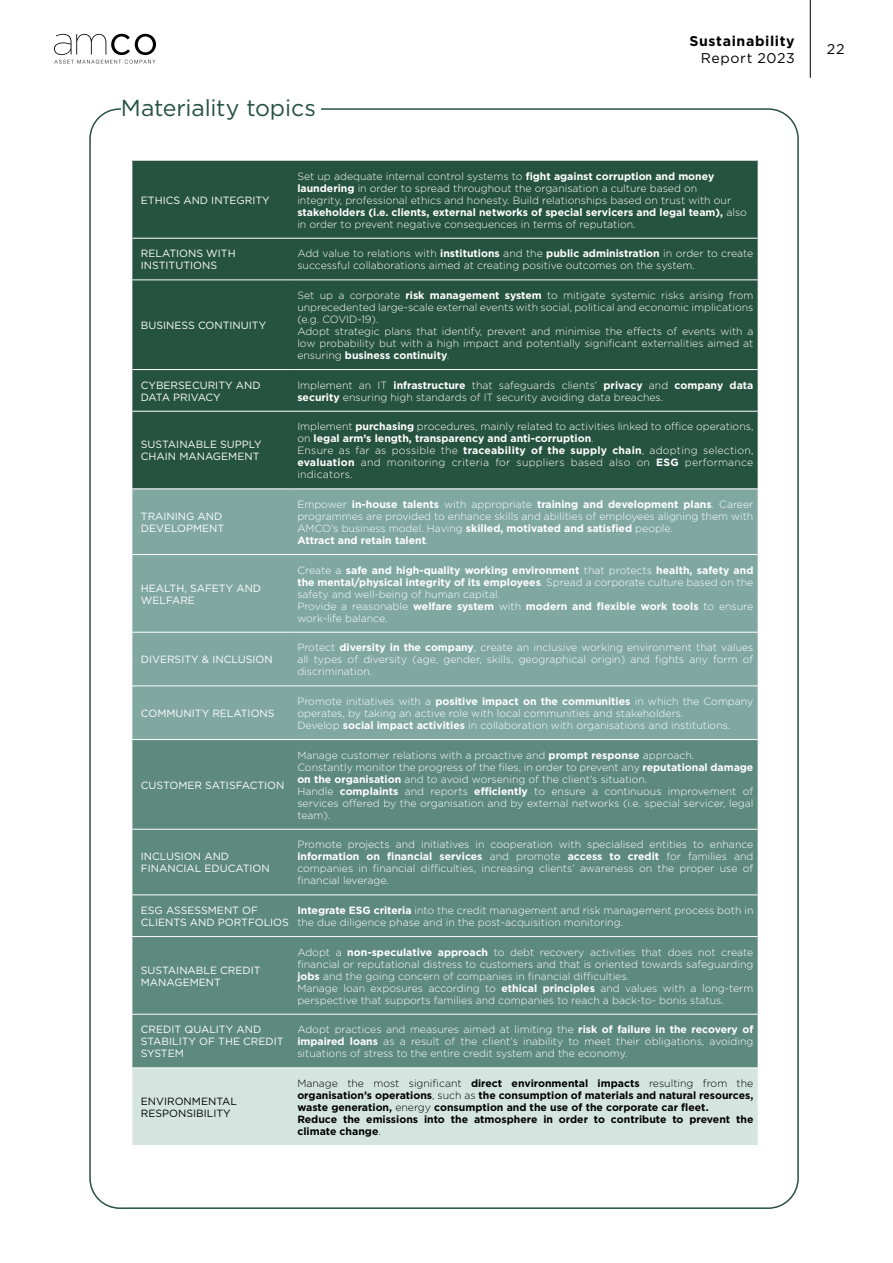
<style>
.page{position:relative;width:893px;height:1263px;background:#fff}
.page>*{position:absolute;margin:0;border:0;box-sizing:border-box;transform-origin:0 0}
.t1{font:23.1px "Gotham";letter-spacing:-.01em;color:#265242}
.t2{font:700 14.1px "Gotham";letter-spacing:.045em;color:#000}
.t3{font:14.1px "Gotham";letter-spacing:.045em;color:#000}
.t4{font:300 10.5px/12px "Gotham";color:#fff}
.t5{font:10.5px/12px "Gotham";color:#fff}
.t6{font:700 10.5px/12px "Gotham";color:#000}
.t7{font:300 10.5px/12px "Gotham";letter-spacing:.02em;color:#fff}
.t8{font:10.5px/12px "Gotham";color:#000}
.s1{font-weight:700}
.s2{font-style:italic}
.s3{font-weight:300}
</style>
<div class="page">
<svg style="left:54px;top:34px;width:102px;height:30px"></svg>
<hr style="left:810px;top:0;width:1px;height:78px;background:#000">
<div style="left:132px;top:161px;width:626px;height:328px;background:#265242"></div>
<div style="left:132px;top:490px;width:626px;height:64px;background:#80a8a1"></div>
<div style="left:132px;top:555px;width:626px;height:184px;background:#80a8a1"></div>
<div style="left:132px;top:740px;width:626px;height:328px;background:#5e8a7d"></div>
<div style="left:132px;top:1069px;width:626px;height:76px;background:#d4e5e0"></div>
<hr style="left:132px;top:238px;width:161px;height:1px;background:#fff">
<hr style="left:293px;top:238px;width:465px;height:1px;background:#fff">
<hr style="left:132px;top:280px;width:161px;height:1px;background:#fff">
<hr style="left:293px;top:280px;width:465px;height:1px;background:#fff">
<hr style="left:132px;top:369px;width:161px;height:1px;background:#fff">
<hr style="left:293px;top:369px;width:465px;height:1px;background:#fff">
<hr style="left:132px;top:411px;width:161px;height:1px;background:#fff">
<hr style="left:293px;top:411px;width:465px;height:1px;background:#fff">
<hr style="left:132px;top:632px;width:161px;height:1px;background:#fff">
<hr style="left:293px;top:632px;width:465px;height:1px;background:#fff">
<hr style="left:132px;top:686px;width:161px;height:1px;background:#fff">
<hr style="left:293px;top:686px;width:465px;height:1px;background:#fff">
<hr style="left:132px;top:829px;width:161px;height:1px;background:#fff">
<hr style="left:293px;top:829px;width:465px;height:1px;background:#fff">
<hr style="left:132px;top:895px;width:161px;height:1px;background:#fff">
<hr style="left:293px;top:895px;width:465px;height:1px;background:#fff">
<hr style="left:132px;top:936px;width:161px;height:1px;background:#fff">
<hr style="left:293px;top:936px;width:465px;height:1px;background:#fff">
<hr style="left:132px;top:1014px;width:161px;height:1px;background:#fff">
<hr style="left:293px;top:1014px;width:465px;height:1px;background:#fff">
<h1 class="t1" style="left:121px;top:93px;width:197px">Materiality topics</h1>
<h2 class="t2" style="left:689px;top:32px;width:107px">Sustainability</h2>
<h2 class="t3" style="left:701px;top:49px;width:95px">Report 2023</h2>
<p class="t5" style="left:141px;top:194px;width:130px">ETHICS AND INTEGRITY</p>
<p class="t4" style="left:297px;top:170px;width:451px">Set up adequate internal control systems to <span class="s1">fight against corruption and money laundering</span> in order to spread throughout the organisation a culture based on<br>integrity, professional ethics and honesty. Build relationships based on trust with our <span class="s1">stakeholders (i.e. clients, external networks of special servicers and legal team),</span> also in order to prevent negative consequences in terms of reputation.</p>
<p class="t5" style="left:141px;top:247px;width:96px">RELATIONS WITH<br>INSTITUTIONS</p>
<p class="t4" style="left:297px;top:247px;width:458px">Add value to relations with <span class="s1">institutions</span> and the <span class="s1">public administration</span> in order to create successful collaborations aimed at creating positive outcomes on the system.</p>
<p class="t5" style="left:141px;top:319px;width:127px">BUSINESS CONTINUITY</p>
<p class="t4" style="left:297px;top:289px;width:458px">Set up a corporate <span class="s1">risk management system</span> to mitigate systemic risks arising from unprecedented large-scale external events with social, political and economic implications (e.g. COVID-19).<br>Adopt strategic plans that identify, prevent and minimise the effects of events with a low probability but with a high impact and potentially significant externalities aimed at ensuring <span class="s1">business continuity</span><span class="s2">.</span></p>
<p class="t5" style="left:141px;top:379px;width:121px">CYBERSECURITY AND<br>DATA PRIVACY</p>
<p class="t4" style="left:297px;top:379px;width:458px">Implement an IT <span class="s1">infrastructure</span> that safeguards clients’ <span class="s1">privacy</span> and <span class="s1">company data security</span> ensuring high standards of IT security avoiding data breaches.</p>
<p class="t5" style="left:141px;top:438px;width:122px">SUSTAINABLE SUPPLY<br>CHAIN MANAGEMENT</p>
<p class="t7" style="left:297px;top:420px;width:458px">Implement <span class="s1">purchasing</span> procedures, mainly related to activities linked to office operations, on <span class="s1">legal arm’s length, transparency and anti-corruption</span>.<br>Ensure as far as possible the <span class="s1">traceability of the supply chain</span>, adopting selection, <span class="s1">evaluation</span> and monitoring criteria for suppliers based also on <span class="s1">ESG</span> performance indicators.</p>
<p class="t5" style="left:141px;top:510px;width:85px">TRAINING AND<br>DEVELOPMENT</p>
<p class="t5" style="left:141px;top:582px;width:122px">HEALTH, SAFETY AND<br>WELFARE</p>
<p class="t5" style="left:141px;top:653px;width:133px">DIVERSITY &amp; INCLUSION</p>
<p class="t5" style="left:141px;top:707px;width:135px">COMMUNITY RELATIONS</p>
<p class="t5" style="left:141px;top:779px;width:145px">CUSTOMER SATISFACTION</p>
<p class="t5" style="left:141px;top:850px;width:130px">INCLUSION AND<br>FINANCIAL EDUCATION</p>
<p class="t4" style="left:297px;top:498px;width:458px">Empower <span class="s1">in-house talents</span> with appropriate <span class="s1">training and development plans</span>. Career programmes are provided to enhance skills and abilities of employees aligning them with AMCO’s business model. Having <span class="s1">skilled, motivated and satisfied</span> people.<br><span class="s1">Attract and retain talent</span>.</p>
<p class="t4" style="left:297px;top:564px;width:458px">Create a <span class="s1">safe and high-quality working environment</span> that protects <span class="s1">health, safety and the mental/physical integrity of its employees</span>. Spread a corporate culture based on the safety and well-being of human capital.<br>Provide a reasonable <span class="s1">welfare system</span> with <span class="s1">modern and flexible work tools</span> to ensure work-life balance.</p>
<p class="t4" style="left:297px;top:641px;width:458px;text-align:justify">Protect <span class="s1">diversity in the company</span>, create an inclusive working environment that values all types of diversity (age, gender, skills, geographical origin) and fights any form of discrimination.</p>
<p class="t4" style="left:297px;top:695px;width:458px">Promote initiatives with a <span class="s1">positive impact on the communities</span> in which the Company operates, by taking an active role with local communities and stakeholders.<br>Develop <span class="s1">social impact activities</span> in collaboration with organisations and institutions.</p>
<p class="t4" style="left:297px;top:749px;width:458px">Manage customer relations with a proactive and <span class="s1">prompt response</span> approach.<br>Constantly monitor the progress of the files, in order to prevent any <span class="s1">reputational damage on the organisation</span> and to avoid worsening of the client’s situation.<br>Handle <span class="s1">complaints</span> and reports <span class="s1">efficiently</span> to ensure a continuous improvement of services offered by the organisation and by external networks (i.e. special servicer, legal team).</p>
<p class="t4" style="left:297px;top:838px;width:458px;text-align:justify">Promote projects and initiatives in cooperation with specialised entities to enhance <span class="s1">information on financial services</span> and promote <span class="s1">access to credit</span> for families and companies in financial difficulties, increasing clients’ awareness on the proper use of financial leverage.</p>
<p class="t5" style="left:141px;top:904px;width:149px">ESG ASSESSMENT OF<br>CLIENTS AND PORTFOLIOS</p>
<p class="t4" style="left:297px;top:904px;width:458px"><span class="s1">Integrate ESG criteria</span> into the credit management and risk management process both in the due diligence phase and in the post-acquisition monitoring.</p>
<p class="t5" style="left:141px;top:964px;width:121px">SUSTAINABLE CREDIT<br>MANAGEMENT</p>
<p class="t4" style="left:297px;top:946px;width:458px">Adopt a <span class="s1">non-speculative approach</span> to debt recovery activities that does not create financial or reputational distress to customers and that is oriented towards safeguarding <span class="s1">jobs</span> and the going concern of companies in financial difficulties.<br>Manage loan exposures according to <span class="s1">ethical principles</span> and values with a long-term perspective that supports families and companies to reach a back-to- bonis status.</p>
<p class="t5" style="left:141px;top:1023px;width:144px">CREDIT QUALITY AND<br>STABILITY OF THE CREDIT<br>SYSTEM</p>
<p class="t4" style="left:297px;top:1023px;width:458px;text-align:justify">Adopt practices and measures aimed at limiting the <span class="s1">risk of failure in the recovery of impaired loans</span> as a result of the client’s inability to meet their obligations, avoiding situations of stress to the entire credit system and the economy.</p>
<p class="t8" style="left:141px;top:1095px;width:98px">ENVIRONMENTAL<br>RESPONSIBILITY</p>
<p class="t6" style="left:297px;top:1077px;width:458px"><span class="s3">Manage the most significant</span> direct environmental impacts <span class="s3">resulting from the </span>organisation’s operations<span class="s3">, such as</span> the consumption of materials and natural resources, waste generation, <span class="s3">energy</span> consumption and the use of the corporate car fleet.<br>Reduce the emissions into the atmosphere in order to contribute to prevent the climate change<span class="s3">.</span></p>
<h2 class="t3" style="left:827px;top:40px;width:19px">22</h2>
</div>
